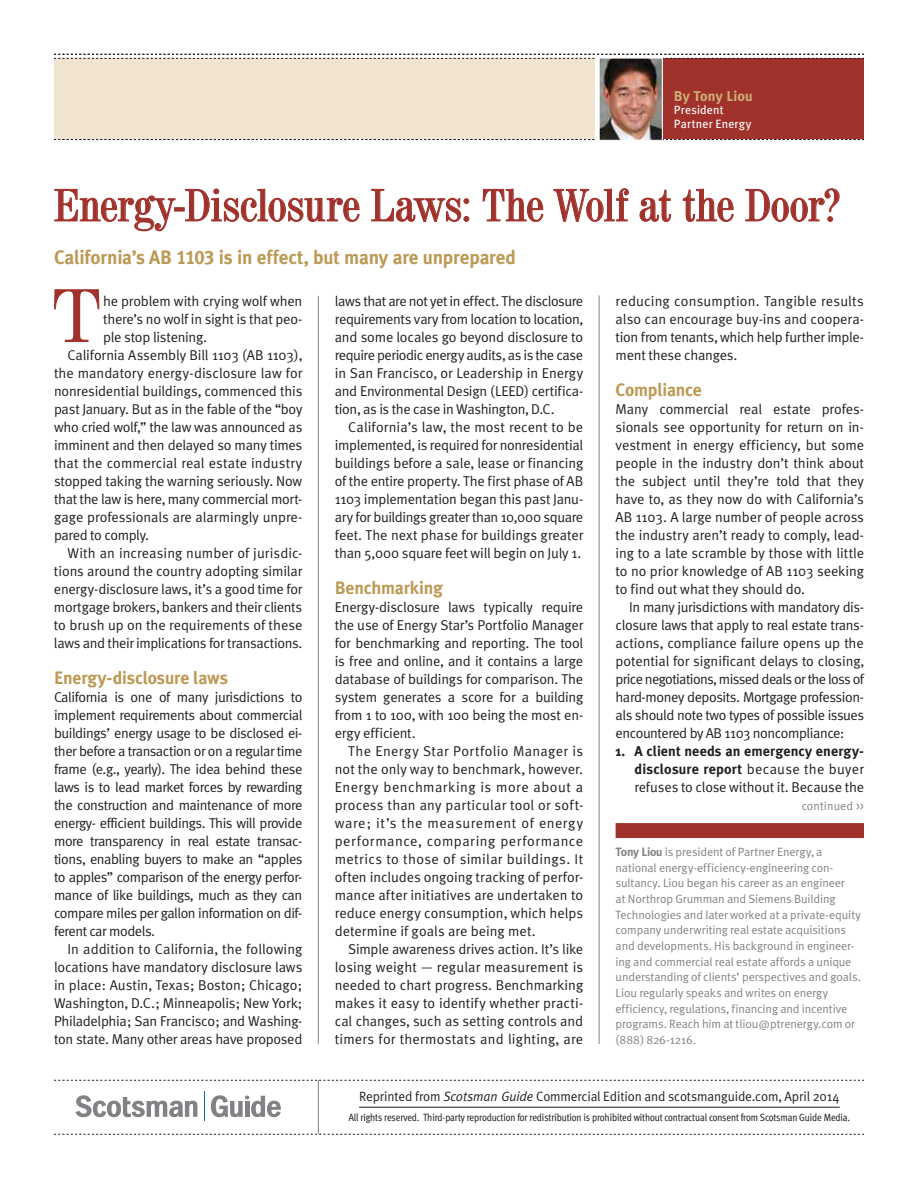
<style>
.page{position:relative;width:918px;height:1188px;background:#fff}
.page>*{position:absolute;margin:0;border:0;box-sizing:border-box;transform-origin:0 0}
.t1{font:75.3px "Century 725 BT";color:#a0322b}
.t2{font:condensed 45px "Century 725 BT";letter-spacing:-.005em;color:#a0322b}
.t3{font:700 19.5px "Meta Plus Lining";letter-spacing:-.01em;color:#bc9a55}
.t4{font:700 18px "Meta Plus Lining";letter-spacing:-.01em;color:#bc9a55}
.t5{font:14.25px/18px "Meta Normal CE";letter-spacing:-.015em;color:#231f20;text-align:justify}
.t6{font:14.25px "Meta Normal CE";letter-spacing:.005em;color:#231f20}
.t7{font:700 14.25px/18px "Meta Plus Lining";letter-spacing:.005em;color:#231f20;text-align:right}
.t8{font:700 14.25px "Meta Plus Lining";letter-spacing:.01em;color:#cdb077}
.t9{font:13.5px "Meta Normal CE";letter-spacing:-.01em;color:#231f20}
.t10{font:12px/15.6px "Meta Normal CE";letter-spacing:-.01em;color:#808285}
.t11{font:12px/13.6px "Meta Plus Lining";letter-spacing:.015em;color:#fff}
.t12{font:12px "Meta Normal CE";letter-spacing:.01em;color:#808285}
.t13{font:10.5px "Meta Cond";letter-spacing:-.01em;color:#231f20}
.s1{font-family:"Meta Plus"}
.s2{font-family:"Meta Normal CE";font-weight:400}
.s3{font-family:"Meta Plus Lining";font-weight:700}
.s4{font-family:"Meta";font-style:italic}
</style>
<div class="page">
<hr style="left:359px;top:1107px;width:481px;height:1px;background:#231f20">
<svg style="left:54px;top:1080px;width:810px;height:1px"></svg>
<svg style="left:54px;top:1134px;width:810px;height:1px"></svg>
<hr style="left:318px;top:1080px;width:1px;height:54px;background:#808285">
<svg style="left:211px;top:1095px;width:70px;height:22px"></svg>
<svg style="left:75px;top:1095px;width:122px;height:22px"></svg>
<svg style="left:204px;top:1092px;width:1px;height:29px"></svg>
<div style="left:599px;top:59px;width:265px;height:80px;background:#a0322b"></div>
<svg style="left:54px;top:189px;width:122px;height:43px"></svg>
<div style="left:174px;top:207px;width:11px;height:4px;border:1px solid #a0322b"></div>
<svg style="left:185px;top:188px;width:175px;height:34px"></svg>
<svg style="left:371px;top:189px;width:99px;height:33px"></svg>
<svg style="left:482px;top:188px;width:62px;height:34px"></svg>
<svg style="left:553px;top:188px;width:76px;height:34px"></svg>
<svg style="left:639px;top:189px;width:32px;height:33px"></svg>
<svg style="left:683px;top:188px;width:51px;height:34px"></svg>
<svg style="left:745px;top:188px;width:95px;height:34px"></svg>
<hr style="left:318px;top:296px;width:1px;height:748px;background:#808285">
<hr style="left:599px;top:295px;width:1px;height:749px;background:#808285">
<div style="left:616px;top:823px;width:248px;height:15px;background:#a0322b"></div>
<div style="left:54px;top:59px;width:540px;height:80px;background:#f0e4d1"></div>
<svg style="left:54px;top:139px;width:810px;height:1px"></svg>
<svg style="left:54px;top:54px;width:810px;height:5px"></svg>
<img style="left:601px;top:59px;width:60px;height:80px">
<div style="left:599px;top:57px;width:64px;height:84px;border:1px solid #fff"></div>
<p class="t8" style="left:674px;top:88px;width:80px">By Tony Liou</p>
<p class="t11" style="left:674px;top:103px;width:79px">President<br>Partner Energy</p>
<h2 class="t2" style="left:54px;top:178px;width:789px">Energy-Disclosure Laws: The Wolf at the Door?</h2>
<h3 class="t3" style="left:54px;top:246px;width:464px">California’s AB 1103 is in effect, but many are unprepared</h3>
<p class="t5" style="left:616px;top:292px;width:250px">reducing consumption. Tangible results also can encourage buy-ins and coopera&shy;tion from tenants, which help further imple&shy;ment these changes.</p>
<p class="t4" style="left:616px;top:379px;width:88px">Compliance</p>
<p class="t5" style="left:616px;top:400px;width:250px">Many commercial real estate profes&shy;sionals see opportunity for return on in&shy;vestment in energy efficiency, but some people in the industry don’t think about the subject until they’re told that they have to, as they now do with California’s AB 1103. A large number of people across the industry aren’t ready to comply, lead&shy;ing to a late scramble by those with little to no prior knowledge of AB 1103 seeking to find out what they should do.</p>
<p class="t5" style="left:616px;top:598px;width:250px;text-indent:14px">In many jurisdictions with mandatory dis&shy;closure laws that apply to real estate trans&shy;actions, compliance failure opens up the potential for significant delays to closing, price negotiations, missed deals or the loss of hard-money deposits. Mortgage profession&shy;als should note two types of possible issues encountered by AB 1103 noncompliance:</p>
<p class="t7" style="left:616px;top:742px;width:250px"><span class="s1">1.</span> A client needs an emergency energy&shy;disclosure report <span class="s2">because the buyer</span></p>
<p class="t5" style="left:634px;top:778px;width:231px">refuses to close without it. Because the</p>
<h1 class="t1" style="left:53px;top:269px;width:50px">T</h1>
<p class="t5" style="left:103px;top:292px;width:201px">he problem with crying wolf when</p>
<p class="t5" style="left:335px;top:292px;width:250px">laws that are not yet in effect. The disclosure requirements vary from location to location, and some locales go beyond disclosure to require periodic energy audits, as is the case in San Francisco, or Leadership in Energy and Environmental Design (LEED) certifica&shy;tion, as is the case in Washington, D.C.</p>
<p class="t5" style="left:335px;top:418px;width:250px;text-indent:13px">California’s law, the most recent to be implemented, is required for nonresidential buildings before a sale, lease or financing of the entire property. The first phase of AB 1103 implementation began this past Janu&shy;ary for buildings greater than 10,000 square feet. The next phase for buildings greater than 5,000 square feet will begin on July 1.</p>
<p class="t4" style="left:335px;top:577px;width:110px">Benchmarking</p>
<p class="t5" style="left:335px;top:598px;width:250px">Energy-disclosure laws typically require the use of Energy Star’s Portfolio Manager for benchmarking and reporting. The tool is free and online, and it contains a large database of buildings for comparison. The system generates a score for a building from 1 to 100, with 100 being the most en&shy;ergy efficient.</p>
<p class="t5" style="left:335px;top:742px;width:250px;text-indent:13px">The Energy Star Portfolio Manager is not the only way to benchmark, however.<br>Energy benchmarking is more about a process than any particular tool or soft&shy;ware; it’s the measurement of energy performance, comparing performance metrics to those of similar buildings. It often includes ongoing tracking of perfor&shy;mance after initiatives are undertaken to reduce energy consumption, which helps determine if goals are being met.</p>
<p class="t5" style="left:335px;top:940px;width:250px;text-indent:13px">Simple awareness drives action. It’s like losing weight — regular measurement is needed to chart progress. Benchmarking makes it easy to identify whether practi&shy;cal changes, such as setting controls and timers for thermostats and lighting, are</p>
<p class="t5" style="left:103px;top:310px;width:201px">there’s no wolf in sight is that peo-</p>
<p class="t5" style="left:103px;top:328px;width:105px">ple stop listening.</p>
<p class="t5" style="left:68px;top:346px;width:236px">California Assembly Bill 1103 (AB 1103),</p>
<p class="t5" style="left:54px;top:364px;width:250px">the mandatory energy-disclosure law for</p>
<p class="t5" style="left:54px;top:382px;width:250px">nonresidential buildings, commenced this</p>
<p class="t5" style="left:54px;top:400px;width:250px">past January. But as in the fable of the “boy</p>
<p class="t5" style="left:54px;top:418px;width:250px">who cried wolf,” the law was announced as</p>
<p class="t5" style="left:54px;top:436px;width:250px">imminent and then delayed so many times</p>
<p class="t6" style="left:54px;top:454px;width:250px">that the commercial real estate industry</p>
<p class="t5" style="left:54px;top:472px;width:250px">stopped taking the warning seriously. Now</p>
<p class="t5" style="left:54px;top:490px;width:250px">that the law is here, many commercial mort-</p>
<p class="t5" style="left:54px;top:508px;width:250px">gage professionals are alarmingly unpre-</p>
<p class="t5" style="left:54px;top:526px;width:97px">pared to comply.</p>
<p class="t6" style="left:68px;top:544px;width:236px">With an increasing number of jurisdic-</p>
<p class="t5" style="left:54px;top:562px;width:250px">tions around the country adopting similar</p>
<p class="t5" style="left:54px;top:580px;width:250px">energy-disclosure laws, it’s a good time for</p>
<p class="t5" style="left:54px;top:598px;width:250px">mortgage brokers, bankers and their clients</p>
<p class="t5" style="left:54px;top:616px;width:250px">to brush up on the requirements of these</p>
<p class="t5" style="left:54px;top:634px;width:250px">laws and their implications for transactions.</p>
<p class="t4" style="left:54px;top:667px;width:176px">Energy-disclosure laws</p>
<p class="t5" style="left:54px;top:688px;width:250px">California is one of many jurisdictions to implement requirements about commercial buildings’ energy usage to be disclosed ei&shy;ther before a transaction or on a regular time frame (e.g., yearly). The idea behind these laws is to lead market forces by rewarding the construction and maintenance of more energy- efficient buildings. This will provide more transparency in real estate transac&shy;tions, enabling buyers to make an “apples to apples” comparison of the energy perfor&shy;mance of like buildings, much as they can compare miles per gallon information on dif&shy;ferent car models.</p>
<p class="t5" style="left:54px;top:940px;width:250px;text-indent:13px">In addition to California, the following locations have mandatory disclosure laws in place: Austin, Texas; Boston; Chicago; Washington, D.C.; Minneapolis; New York; Philadelphia; San Francisco; and Washing&shy;ton state. Many other areas have proposed</p>
<p class="t12" style="left:801px;top:799px;width:64px">continued &gt;&gt;</p>
<p class="t10" style="left:616px;top:844px;width:247px"><span class="s3">Tony Liou</span> is president of Partner Energy, a national energy-efficiency-engineering con&shy;sultancy. Liou began his career as an engineer<br>at Northrop Grumman and Siemens Building Technologies and later worked at a private-equity company underwriting real estate acquisitions and developments. His background in engineer&shy;ing and commercial real estate affords a unique understanding of clients’ perspectives and goals.<br>Liou regularly speaks and writes on energy efficiency, regulations, financing and incentive programs. Reach him at tliou@ptrenergy.com or (888) 826-1216.</p>
<p class="t9" style="left:359px;top:1088px;width:482px">Reprinted from <span class="s4">Scotsman Guide</span> Commercial Edition and scotsmanguide.com, April 2014</p>
<p class="t13" style="left:349px;top:1112px;width:503px">All rights reserved. Third-party reproduction for redistribution is prohibited without contractual consent from Scotsman Guide Media.</p>
</div>
